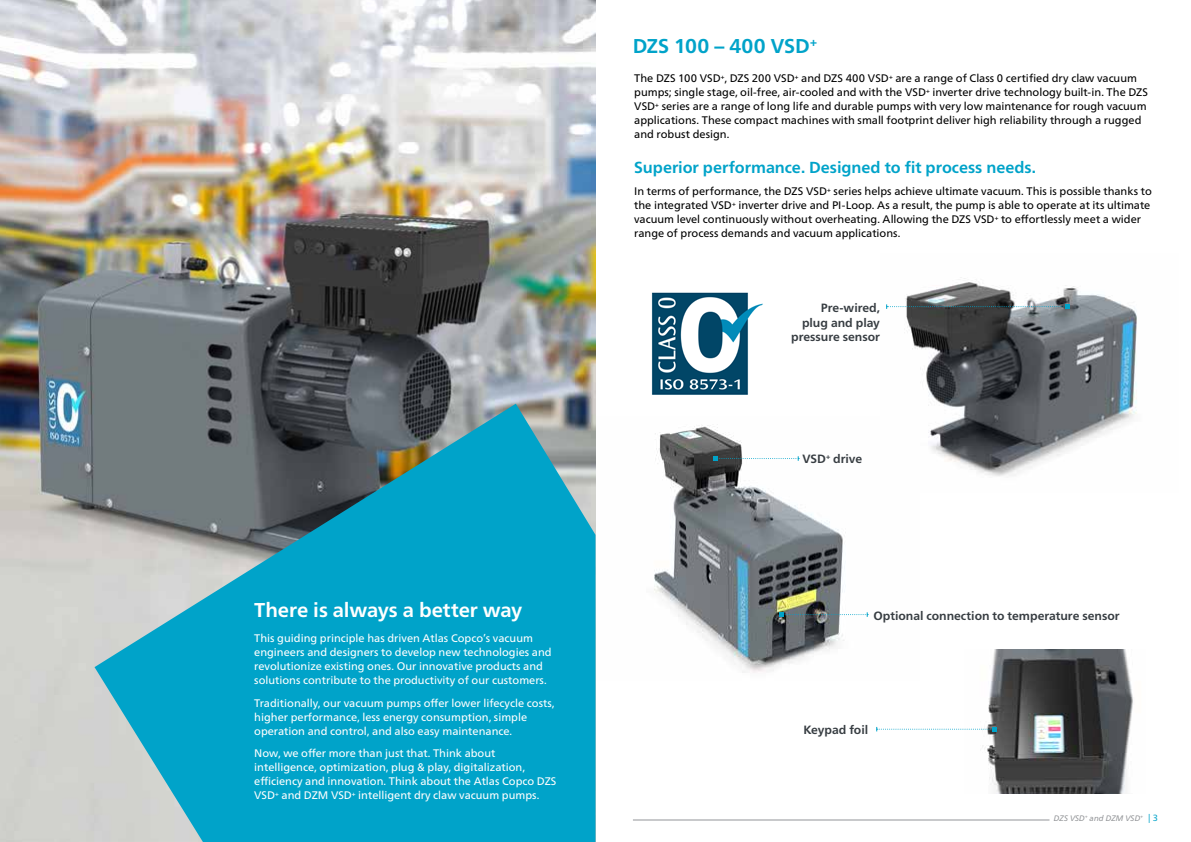
<style>
.page{position:relative;width:1191px;height:842px;background:#fff}
.page>*{position:absolute;margin:0;border:0;box-sizing:border-box;transform-origin:0 0}
.t1{font:700 20px "Neue Frutiger World";letter-spacing:-.005em;color:#fff}
.t2{font:700 20px "Neue Frutiger World";color:#00a3c9}
.t3{font:700 16px "Neue Frutiger World";color:#00a3c9}
.t4{font:700 12px/14.4px "Neue Frutiger World";color:#373d42;text-align:right}
.t5{font:11px/14px "Neue Frutiger World";color:#000}
.t6{font:11px/14px "Neue Frutiger World";color:#fff}
.t7{font:italic 8px "Neue Frutiger World";color:#939598}
.s1{font-style:normal;font-size:9px;color:#00a3c9}
</style>
<div class="page">
<img style="left:905px;top:278px;width:232px;height:198px">
<img style="left:595px;top:417px;width:324px;height:263px">
<img style="left:0;top:0;width:595px;height:842px">
<svg style="left:94px;top:404px;width:501px;height:438px;background:#2c9bb5"></svg>
<img style="left:982px;top:649px;width:151px;height:145px">
<svg style="left:886px;top:304px;width:183px;height:5px"></svg>
<svg style="left:713px;top:456px;width:86px;height:5px"></svg>
<svg style="left:876px;top:727px;width:120px;height:4px"></svg>
<svg style="left:780px;top:612px;width:88px;height:5px"></svg>
<img style="left:651px;top:292px;width:112px;height:103px">
<hr style="left:633px;top:820px;width:416px;height:1px;background:#939598">
<h1 class="t1" style="left:254px;top:592px;width:269px">There is always a better way</h1>
<p class="t6" style="left:254px;top:632px;width:299px">This guiding principle has driven Atlas Copco’s vacuum engineers and designers to develop new technologies and revolutionize existing ones. Our innovative products and solutions contribute to the productivity of our customers.</p>
<p class="t6" style="left:254px;top:696px;width:302px">Traditionally, our vacuum pumps offer lower lifecycle costs, higher performance, less energy consumption, simple operation and control, and also easy maintenance.</p>
<p class="t6" style="left:254px;top:747px;width:304px">Now, we offer more than just that. Think about intelligence, optimization, plug &amp; play, digitalization, efficiency and innovation. Think about the Atlas Copco DZS VSD<sup>+</sup> and DZM VSD<sup>+</sup> intelligent dry claw vacuum pumps.</p>
<h1 class="t2" style="left:633px;top:28px;width:186px">DZS 100 – 400 VSD<sup>+</sup></h1>
<p class="t5" style="left:634px;top:72px;width:515px">The DZS 100 VSD<sup>+</sup>, DZS 200 VSD<sup>+</sup> and DZS 400 VSD<sup>+</sup> are a range of Class 0 certified dry claw vacuum pumps; single stage, oil-free, air-cooled and with the VSD<sup>+</sup> inverter drive technology built-in. The DZS VSD<sup>+</sup> series are a range of long life and durable pumps with very low maintenance for rough vacuum applications. These compact machines with small footprint deliver high reliability through a rugged and robust design.</p>
<h2 class="t3" style="left:634px;top:153px;width:403px">Superior performance. Designed to fit process needs.</h2>
<p class="t5" style="left:634px;top:185px;width:519px">In terms of performance, the DZS VSD<sup>+</sup> series helps achieve ultimate vacuum. This is possible thanks to the integrated VSD<sup>+</sup> inverter drive and PI-Loop. As a result, the pump is able to operate at its ultimate vacuum level continuously without overheating. Allowing the DZS VSD<sup>+</sup> to effortlessly meet a wider range of process demands and vacuum applications.</p>
<p class="t4" style="left:791px;top:301px;width:90px">Pre-wired,<br>plug and play pressure sensor</p>
<p class="t4" style="left:802px;top:452px;width:61px">VSD<sup>+</sup> drive</p>
<p class="t4" style="left:873px;top:608px;width:248px">Optional connection to temperature sensor</p>
<p class="t4" style="left:803px;top:722px;width:66px">Keypad foil</p>
<p class="t7" style="left:1054px;top:812px;width:105px">DZS VSD<sup>+</sup> and DZM VSD<sup>+</sup> <span class="s1">| 3</span></p>
</div>
